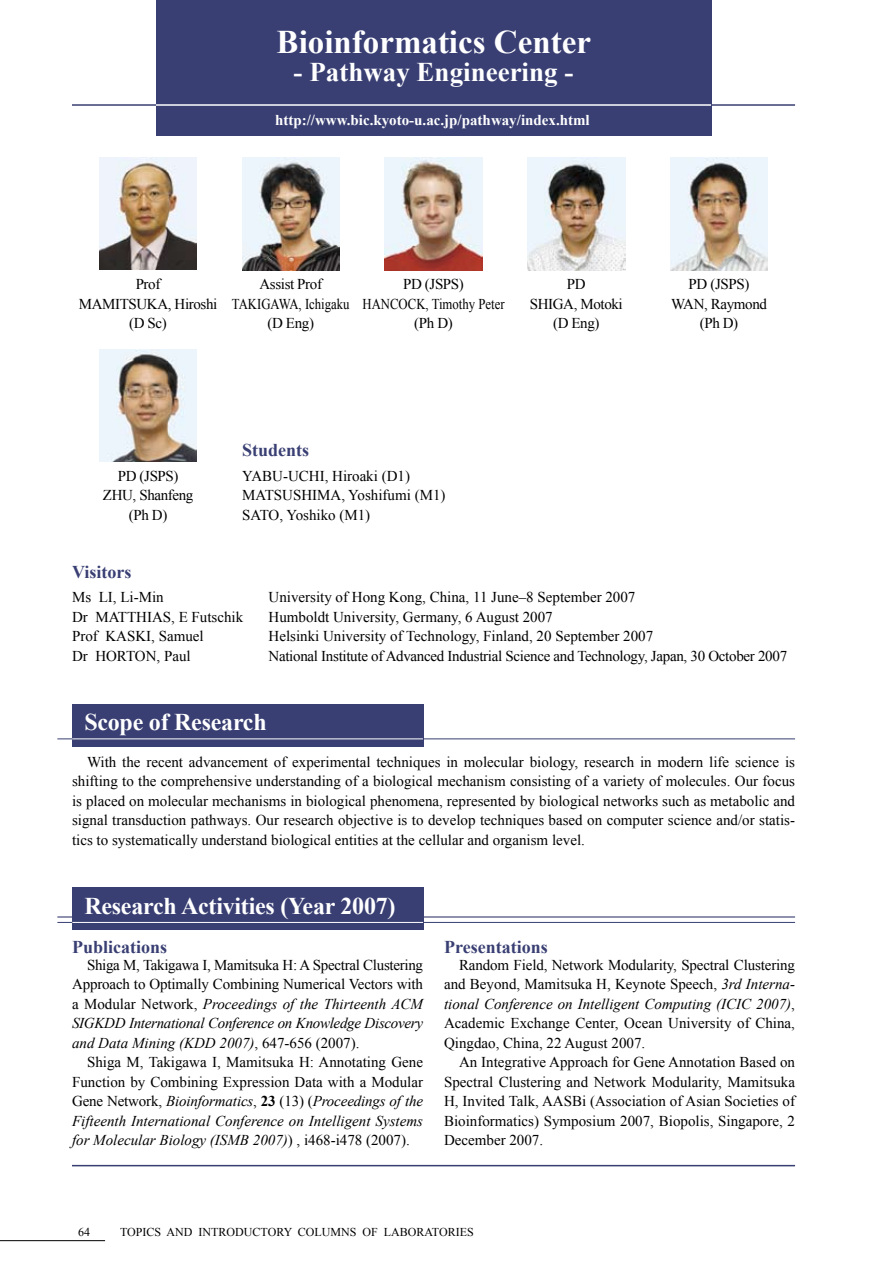
<style>
.page{position:relative;width:893px;height:1263px;background:#fff}
.page>*{position:absolute;margin:0;border:0;box-sizing:border-box;transform-origin:0 0}
.t1{font:700 33px "Times New Roman";color:#fff}
.t2{font:700 27px "Times New Roman";color:#fff}
.t3{font:700 24px "Times New Roman";letter-spacing:-.01em;color:#fff}
.t4{font:700 18px "Times New Roman";color:#393f73}
.t5{font:15px/19.5px "Times New Roman";color:#000;text-align:justify}
.t6{font:15px/19.5px "Times New Roman";letter-spacing:-.025em;color:#000;text-align:center}
.t7{font:15px "Times New Roman";letter-spacing:-.02em;color:#000}
.t8{font:700 15px "Times New Roman";color:#fff}
.t9{font:12px "Times New Roman";color:#000}
.s1{font-style:italic}
.s2{font-weight:700}
</style>
<div class="page">
<hr style="left:72px;top:1165px;width:723px;height:1px;background:#393f73">
<hr style="left:72px;top:104px;width:723px;height:2px;background:#393f73">
<div style="left:156px;top:0;width:555px;height:136px;background:#393f73"></div>
<hr style="left:156px;top:104px;width:555px;height:2px;background:#fff">
<hr style="left:0;top:1240px;width:105px;height:1px;background:#000">
<hr style="left:892px;top:0;width:1px;height:136px;background:#393f73">
<div style="left:72px;top:704px;width:351px;height:42px;background:#393f73"></div>
<hr style="left:72px;top:738px;width:351px;height:1px;background:#fff">
<hr style="left:423px;top:738px;width:372px;height:1px;background:#393f73">
<svg style="left:57px;top:738px;width:15px;height:1px"></svg>
<hr style="left:423px;top:922px;width:372px;height:1px;background:#393f73">
<hr style="left:423px;top:916px;width:372px;height:1px;background:#393f73">
<div style="left:72px;top:887px;width:351px;height:43px;background:#393f73"></div>
<hr style="left:72px;top:922px;width:351px;height:1px;background:#fff">
<svg style="left:57px;top:916px;width:15px;height:7px"></svg>
<img style="left:99px;top:158px;width:98px;height:112px">
<img style="left:242px;top:158px;width:98px;height:112px">
<img style="left:385px;top:158px;width:97px;height:112px">
<img style="left:528px;top:158px;width:97px;height:112px">
<img style="left:670px;top:158px;width:98px;height:112px">
<img style="left:99px;top:349px;width:98px;height:112px">
<h1 class="t1" style="left:277px;top:19px;width:316px">Bioinformatics Center</h1>
<h2 class="t2" style="left:294px;top:53px;width:281px">- Pathway Engineering -</h2>
<p class="t8" style="left:275px;top:110px;width:316px">http://www.bic.kyoto-u.ac.jp/pathway/index.html</p>
<p class="t6" style="left:79px;top:274px;width:140px">Prof<br>MAMITSUKA, Hiroshi (D Sc)</p>
<p class="t6" style="left:232px;top:274px;width:119px">Assist Prof<br>TAKIGAWA, Ichigaku (D Eng)</p>
<p class="t5" style="left:362px;top:274px;width:144px;text-align:center">PD (JSPS)<br>HANCOCK, Timothy Peter (Ph D)</p>
<p class="t6" style="left:530px;top:274px;width:94px">PD<br>SHIGA, Motoki (D Eng)</p>
<p class="t6" style="left:671px;top:274px;width:97px">PD (JSPS)<br>WAN, Raymond (Ph D)</p>
<p class="t6" style="left:103px;top:466px;width:92px">PD (JSPS)<br>ZHU, Shanfeng (Ph D)</p>
<p class="t4" style="left:242px;top:438px;width:69px">Students</p>
<p class="t5" style="left:242px;top:466px;width:205px;text-align:left">YABU-UCHI, Hiroaki (D1)<br>MATSUSHIMA, Yoshifumi (M1)<br>SATO, Yoshiko (M1)</p>
<p class="t4" style="left:72px;top:559px;width:61px">Visitors</p>
<p class="t5" style="left:72px;top:587px;width:93px">Ms LI, Li-Min</p>
<p class="t5" style="left:268px;top:587px;width:368px">University of Hong Kong, China, 11 June–8 September 2007</p>
<p class="t5" style="left:72px;top:607px;width:173px">Dr MATTHIAS, E Futschik</p>
<p class="t5" style="left:268px;top:607px;width:286px">Humboldt University, Germany, 6 August 2007</p>
<p class="t5" style="left:72px;top:626px;width:133px">Prof KASKI, Samuel</p>
<p class="t5" style="left:268px;top:626px;width:386px">Helsinki University of Technology, Finland, 20 September 2007</p>
<p class="t5" style="left:72px;top:646px;width:120px">Dr HORTON, Paul</p>
<p class="t7" style="left:268px;top:646px;width:520px">National Institute of Advanced Industrial Science and Technology, Japan, 30 October 2007</p>
<h3 class="t3" style="left:84px;top:705px;width:184px">Scope of Research</h3>
<p class="t5" style="left:72px;top:751px;width:725px;text-indent:15px">With the recent advancement of experimental techniques in molecular biology, research in modern life science is shifting to the comprehensive understanding of a biological mechanism consisting of a variety of molecules. Our focus is placed on molecular mechanisms in biological phenomena, represented by biological networks such as metabolic and signal transduction pathways. Our research objective is to develop techniques based on computer science and/or statis&shy;tics to systematically understand biological entities at the cellular and organism level.</p>
<h3 class="t3" style="left:84px;top:889px;width:313px">Research Activities (Year 2007)</h3>
<p class="t4" style="left:72px;top:934px;width:97px">Publications</p>
<p class="t5" style="left:72px;top:954px;width:353px;text-indent:15px">Shiga M, Takigawa I, Mamitsuka H: A Spectral Clustering Approach to Optimally Combining Numerical Vectors with a Modular Network, <span class="s1">Proceedings of the Thirteenth ACM SIGKDD International Conference on Knowledge Discovery and Data Mining (KDD 2007)</span>, 647-656 (2007).</p>
<p class="t5" style="left:72px;top:1052px;width:353px;text-indent:15px">Shiga M, Takigawa I, Mamitsuka H: Annotating Gene Function by Combining Expression Data with a Modular Gene Network, <span class="s1">Bioinformatics</span>, <span class="s2">23</span> (13) (<span class="s1">Proceedings of the Fifteenth International Conference on Intelligent Systems for Molecular Biology (ISMB 2007)</span>) , i468-i478 (2007).</p>
<p class="t4" style="left:444px;top:934px;width:105px">Presentations</p>
<p class="t5" style="left:444px;top:954px;width:353px;text-indent:15px">Random Field, Network Modularity, Spectral Clustering and Beyond, Mamitsuka H, Keynote Speech, <span class="s1">3rd Interna&shy;tional Conference on Intelligent Computing (ICIC 2007)</span>, Academic Exchange Center, Ocean University of China, Qingdao, China, 22 August 2007.</p>
<p class="t5" style="left:444px;top:1052px;width:353px;text-indent:15px">An Integrative Approach for Gene Annotation Based on Spectral Clustering and Network Modularity, Mamitsuka H, Invited Talk, AASBi (Association of Asian Societies of Bioinformatics) Symposium 2007, Biopolis, Singapore, 2<br>December 2007.</p>
<p class="t9" style="left:78px;top:1223px;width:13px">64</p>
<p class="t9" style="left:120px;top:1223px;width:355px">TOPICS AND INTRODUCTORY COLUMNS OF LABORATORIES</p>
</div>
